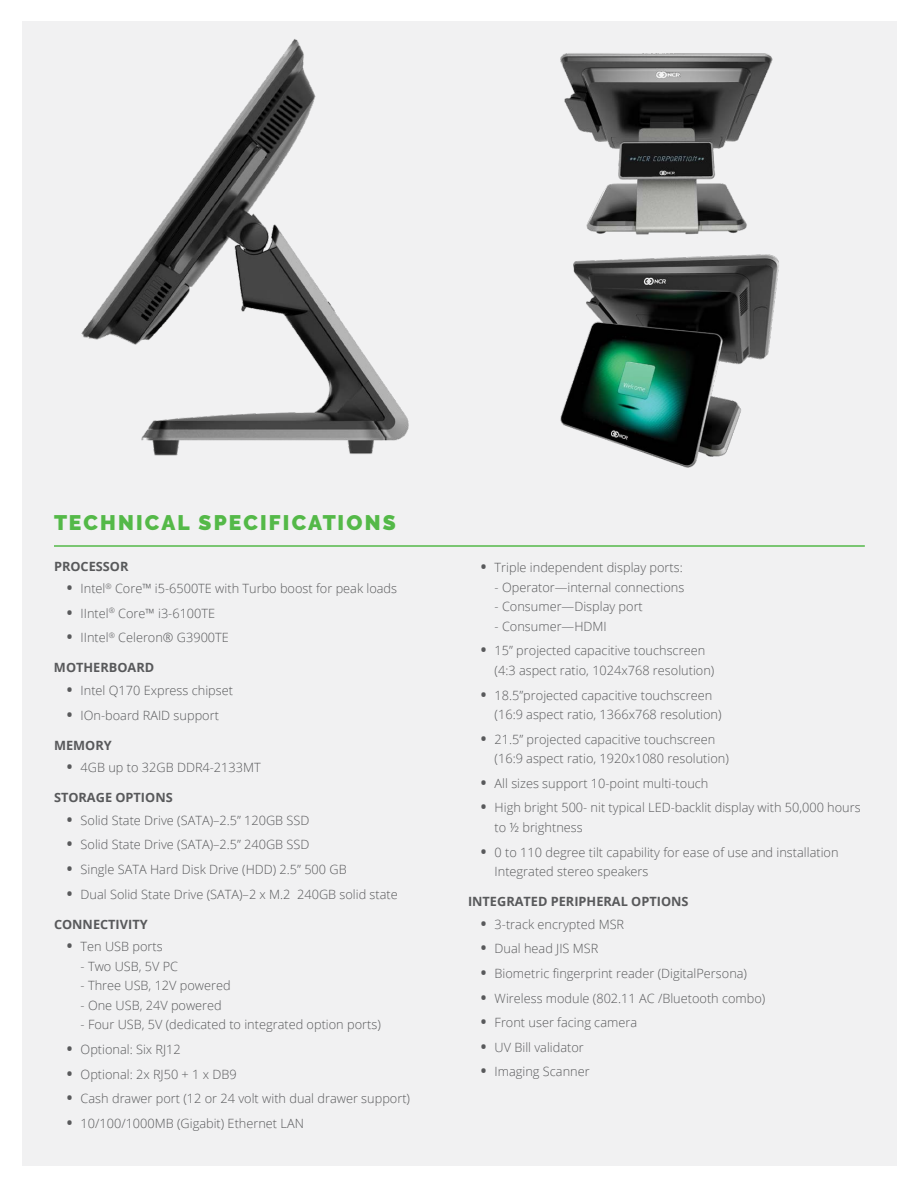
<style>
.page{position:relative;width:918px;height:1188px;background:#fff}
.page>*{position:absolute;margin:0;border:0;box-sizing:border-box;transform-origin:0 0}
.t1{font:900 21px "Raleway";letter-spacing:.1em;color:#54b948}
.t2{font:300 12.75px/19.5px "Open Sans";color:#58595b}
.t3{font:700 12.75px "Open Sans";color:#58595b}
.s1{font-weight:700;font-size:15px}
</style>
<div class="page">
<div style="left:22px;top:22px;width:874px;height:1144px;background:#f1f1f2"></div>
<img style="left:560px;top:254px;width:219px;height:214px">
<img style="left:560px;top:53px;width:213px;height:182px">
<img style="left:81px;top:39px;width:328px;height:417px">
<hr style="left:54px;top:545px;width:811px;height:2px;background:#54b948">
<h1 class="t1" style="left:54px;top:510px;width:343px">TECHNICAL SPECIFICATIONS</h1>
<p class="t3" style="left:54px;top:557px;width:76px">PROCESSOR</p>
<p class="t2" style="left:67px;top:578px;width:332px"><span class="s1">•</span> Intel<sup>®</sup> Core™ i5-6500TE with Turbo boost for peak loads</p>
<p class="t2" style="left:67px;top:603px;width:150px"><span class="s1">•</span> IIntel<sup>®</sup> Core™ i3-6100TE</p>
<p class="t2" style="left:67px;top:628px;width:164px"><span class="s1">•</span> IIntel<sup>®</sup> Celeron® G3900TE</p>
<p class="t3" style="left:54px;top:659px;width:102px">MOTHERBOARD</p>
<p class="t2" style="left:67px;top:680px;width:168px"><span class="s1">•</span> Intel Q170 Express chipset</p>
<p class="t2" style="left:67px;top:705px;width:154px"><span class="s1">•</span> IOn-board RAID support</p>
<p class="t3" style="left:54px;top:736px;width:59px">MEMORY</p>
<p class="t2" style="left:67px;top:757px;width:196px"><span class="s1">•</span> 4GB up to 32GB DDR4-2133MT</p>
<p class="t3" style="left:54px;top:789px;width:120px">STORAGE OPTIONS</p>
<p class="t2" style="left:67px;top:810px;width:244px"><span class="s1">•</span> Solid State Drive (SATA)–2.5” 120GB SSD</p>
<p class="t2" style="left:67px;top:835px;width:244px"><span class="s1">•</span> Solid State Drive (SATA)–2.5” 240GB SSD</p>
<p class="t2" style="left:67px;top:859px;width:281px"><span class="s1">•</span> Single SATA Hard Disk Drive (HDD) 2.5” 500 GB</p>
<p class="t2" style="left:67px;top:884px;width:333px"><span class="s1">•</span> Dual Solid State Drive (SATA)–2 x M.2 240GB solid state</p>
<p class="t3" style="left:54px;top:915px;width:95px">CONNECTIVITY</p>
<p class="t2" style="left:67px;top:937px;width:98px"><span class="s1">•</span> Ten USB ports</p>
<p class="t2" style="left:81px;top:956px;width:99px">- Two USB, 5V PC</p>
<p class="t2" style="left:81px;top:976px;width:152px">- Three USB, 12V powered</p>
<p class="t2" style="left:81px;top:995px;width:143px">- One USB, 24V powered</p>
<p class="t2" style="left:81px;top:1015px;width:302px">- Four USB, 5V (dedicated to integrated option ports)</p>
<p class="t2" style="left:67px;top:1039px;width:116px"><span class="s1">•</span> Optional: Six RJ12</p>
<p class="t2" style="left:67px;top:1064px;width:172px"><span class="s1">•</span> Optional: 2x RJ50 + 1 x DB9</p>
<p class="t2" style="left:67px;top:1088px;width:345px"><span class="s1">•</span> Cash drawer port (12 or 24 volt with dual drawer support)</p>
<p class="t2" style="left:67px;top:1113px;width:239px"><span class="s1">•</span> 10/100/1000MB (Gigabit) Ethernet LAN</p>
<p class="t2" style="left:481px;top:558px;width:204px"><span class="s1">•</span> Triple independent display ports:</p>
<p class="t2" style="left:495px;top:577px;width:191px">- Operator—internal connections</p>
<p class="t2" style="left:495px;top:597px;width:150px">- Consumer—Display port</p>
<p class="t2" style="left:495px;top:616px;width:114px">- Consumer—HDMI</p>
<p class="t2" style="left:495px;top:641px;width:221px;text-indent:-14px"><span class="s1">•</span> 15” projected capacitive touchscreen (4:3 aspect ratio, 1024x768 resolution)</p>
<p class="t2" style="left:495px;top:685px;width:229px;text-indent:-14px"><span class="s1">•</span> 18.5”projected capacitive touchscreen (16:9 aspect ratio, 1366x768 resolution)</p>
<p class="t2" style="left:495px;top:729px;width:236px;text-indent:-14px"><span class="s1">•</span> 21.5” projected capacitive touchscreen (16:9 aspect ratio, 1920x1080 resolution)</p>
<p class="t2" style="left:481px;top:773px;width:229px"><span class="s1">•</span> All sizes support 10-point multi-touch</p>
<p class="t2" style="left:495px;top:798px;width:368px;text-indent:-14px"><span class="s1">•</span> High bright 500- nit typical LED-backlit display with 50,000 hours to ½ brightness</p>
<p class="t2" style="left:495px;top:842px;width:345px;text-indent:-14px"><span class="s1">•</span> 0 to 110 degree tilt capability for ease of use and installation<br>Integrated stereo speakers</p>
<p class="t3" style="left:468px;top:893px;width:222px">INTEGRATED PERIPHERAL OPTIONS</p>
<p class="t2" style="left:481px;top:914px;width:145px"><span class="s1">•</span> 3-track encrypted MSR</p>
<p class="t2" style="left:481px;top:939px;width:119px"><span class="s1">•</span> Dual head JIS MSR</p>
<p class="t2" style="left:481px;top:963px;width:268px"><span class="s1">•</span> Biometric fingerprint reader (DigitalPersona)</p>
<p class="t2" style="left:481px;top:988px;width:286px"><span class="s1">•</span> Wireless module (802.11 AC /Bluetooth combo)</p>
<p class="t2" style="left:481px;top:1012px;width:158px"><span class="s1">•</span> Front user facing camera</p>
<p class="t2" style="left:481px;top:1037px;width:105px"><span class="s1">•</span> UV Bill validator</p>
<p class="t2" style="left:481px;top:1062px;width:110px"><span class="s1">•</span> Imaging Scanner</p>
</div>
